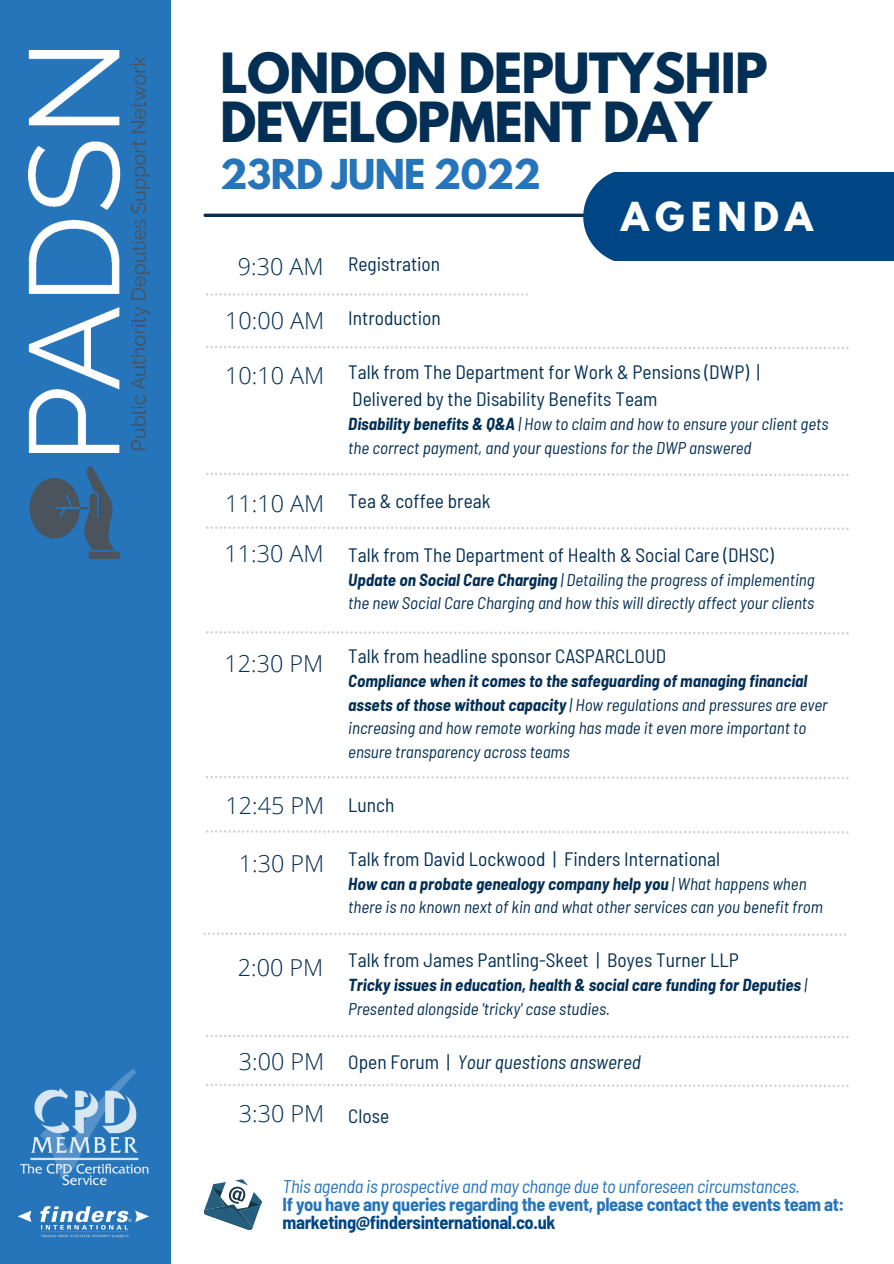
<style>
.page{position:relative;width:894px;height:1264px;background:#fff}
.page>*{position:absolute;margin:0;border:0;box-sizing:border-box;transform-origin:0 0}
.t1{font:700 49.05px/48.4px "League Spartan";letter-spacing:-.02em;color:#042f54}
.t2{font:700 36.45px "League Spartan";letter-spacing:-.02em;color:#2674ba}
.t3{font:700 35.4px "League Spartan";letter-spacing:.175em;color:#fff}
.t4{font:300 23.4px "Open Sans";color:#042f54}
.t5{font:semi-condensed 19.35px/27px "Barlow";color:#042f54}
.t6{font:italic semi-condensed 19.35px "Barlow";color:#042f54}
.t7{font:700 semi-condensed 18.45px "Barlow";letter-spacing:-.02em;color:#2674ba}
.t8{font:italic semi-condensed 18.45px "Barlow";letter-spacing:-.02em;color:#2674ba}
.t9{font:700 semi-condensed 18.45px "Barlow";letter-spacing:-.02em;color:#004684}
.t10{font:italic semi-condensed 16.95px/23.7px "Barlow";color:#042f54}
.t11{font:italic 700 semi-condensed 16.95px/23.7px "Barlow";color:#042f54}
.s1{font-weight:700}
.s2{font-weight:400}
.s3{font-style:normal}
</style>
<div class="page">
<div style="left:0;top:0;width:171px;height:1263px;background:#2674ba"></div>
<img style="left:28px;top:51px;width:122px;height:507px">
<hr style="left:205px;top:214px;width:414px;height:3px;background:#042f54">
<div style="left:582px;top:173px;width:311px;height:88px;background:#004684"></div>
<svg style="left:203px;top:1179px;width:59px;height:51px"></svg>
<img style="left:20px;top:1068px;width:129px;height:118px">
<img style="left:18px;top:1206px;width:131px;height:32px">
<svg style="left:206px;top:293px;width:321px;height:3px"></svg>
<svg style="left:206px;top:346px;width:642px;height:3px"></svg>
<svg style="left:206px;top:472px;width:642px;height:4px"></svg>
<svg style="left:206px;top:526px;width:642px;height:4px"></svg>
<svg style="left:206px;top:631px;width:642px;height:3px"></svg>
<svg style="left:206px;top:776px;width:642px;height:3px"></svg>
<svg style="left:206px;top:830px;width:642px;height:3px"></svg>
<svg style="left:203px;top:932px;width:642px;height:4px"></svg>
<svg style="left:206px;top:1035px;width:642px;height:3px"></svg>
<svg style="left:206px;top:1083px;width:642px;height:4px"></svg>
<p class="t1" style="left:220px;top:56px;width:549px">LONDON DEPUTYSHIP<br>DEVELOPMENT DAY</p>
<p class="t2" style="left:220px;top:156px;width:322px">23RD JUNE 2022</p>
<p class="t3" style="left:621px;top:199px;width:193px">AGENDA</p>
<p class="t4" style="left:238px;top:250px;width:87px">9:30 AM</p>
<p class="t4" style="left:225px;top:304px;width:100px">10:00 AM</p>
<p class="t4" style="left:225px;top:358px;width:100px">10:10 AM</p>
<p class="t4" style="left:225px;top:487px;width:100px">11:10 AM</p>
<p class="t4" style="left:224px;top:536px;width:100px">11:30 AM</p>
<p class="t4" style="left:224px;top:647px;width:100px">12:30 PM</p>
<p class="t4" style="left:225px;top:788px;width:100px">12:45 PM</p>
<p class="t4" style="left:239px;top:846px;width:87px">1:30 PM</p>
<p class="t4" style="left:238px;top:950px;width:87px">2:00 PM</p>
<p class="t4" style="left:239px;top:1045px;width:87px">3:00 PM</p>
<p class="t4" style="left:239px;top:1096px;width:87px">3:30 PM</p>
<p class="t5" style="left:348px;top:250px;width:93px">Registration</p>
<p class="t5" style="left:348px;top:304px;width:94px">Introduction</p>
<p class="t5" style="left:348px;top:358px;width:413px">Talk from The Department for Work &amp; Pensions (DWP) |<br>Delivered by the Disability Benefits Team</p>
<p class="t10" style="left:348px;top:411px;width:481px"><span class="s1">Disability benefits &amp; Q&amp;A</span> | How to claim and how to ensure your client gets the correct payment, and your questions for the DWP answered</p>
<p class="t5" style="left:348px;top:486px;width:144px">Tea &amp; coffee break</p>
<p class="t5" style="left:348px;top:540px;width:427px">Talk from The Department of Health &amp; Social Care (DHSC)</p>
<p class="t10" style="left:348px;top:567px;width:467px"><span class="s1">Update on Social Care Charging</span> | Detailing the progress of implementing the new Social Care Charging and how this will directly affect your clients</p>
<p class="t5" style="left:348px;top:642px;width:319px">Talk from headline sponsor CASPARCLOUD</p>
<p class="t10" style="left:348px;top:668px;width:481px"><span class="s1">Compliance when it comes to the safeguarding of managing financial assets of those without capacity</span> | How regulations and pressures are ever increasing and how remote working has made it even more important to ensure transparency across teams</p>
<p class="t5" style="left:348px;top:790px;width:48px">Lunch</p>
<p class="t5" style="left:348px;top:844px;width:373px">Talk from David Lockwood | Finders International</p>
<p class="t10" style="left:348px;top:871px;width:476px"><span class="s1">How can a probate genealogy company help you</span> | What happens when there is no known next of kin and what other services can you benefit from</p>
<p class="t5" style="left:348px;top:946px;width:392px">Talk from James Pantling-Skeet | Boyes Turner LLP</p>
<p class="t11" style="left:348px;top:972px;width:460px">Tricky issues in education, health &amp; social care funding for Deputies <span class="s2">|<br>Presented alongside 'tricky' case studies.</span></p>
<p class="t6" style="left:348px;top:1049px;width:294px"><span class="s3">Open Forum |</span> Your questions answered</p>
<p class="t5" style="left:348px;top:1101px;width:42px">Close</p>
<p class="t8" style="left:282px;top:1174px;width:518px">This agenda is prospective and may change due to unforeseen circumstances.</p>
<p class="t7" style="left:282px;top:1192px;width:563px">If you have any queries regarding the event, please contact the events team at:</p>
<p class="t9" style="left:282px;top:1210px;width:274px">marketing@findersinternational.co.uk</p>
</div>
